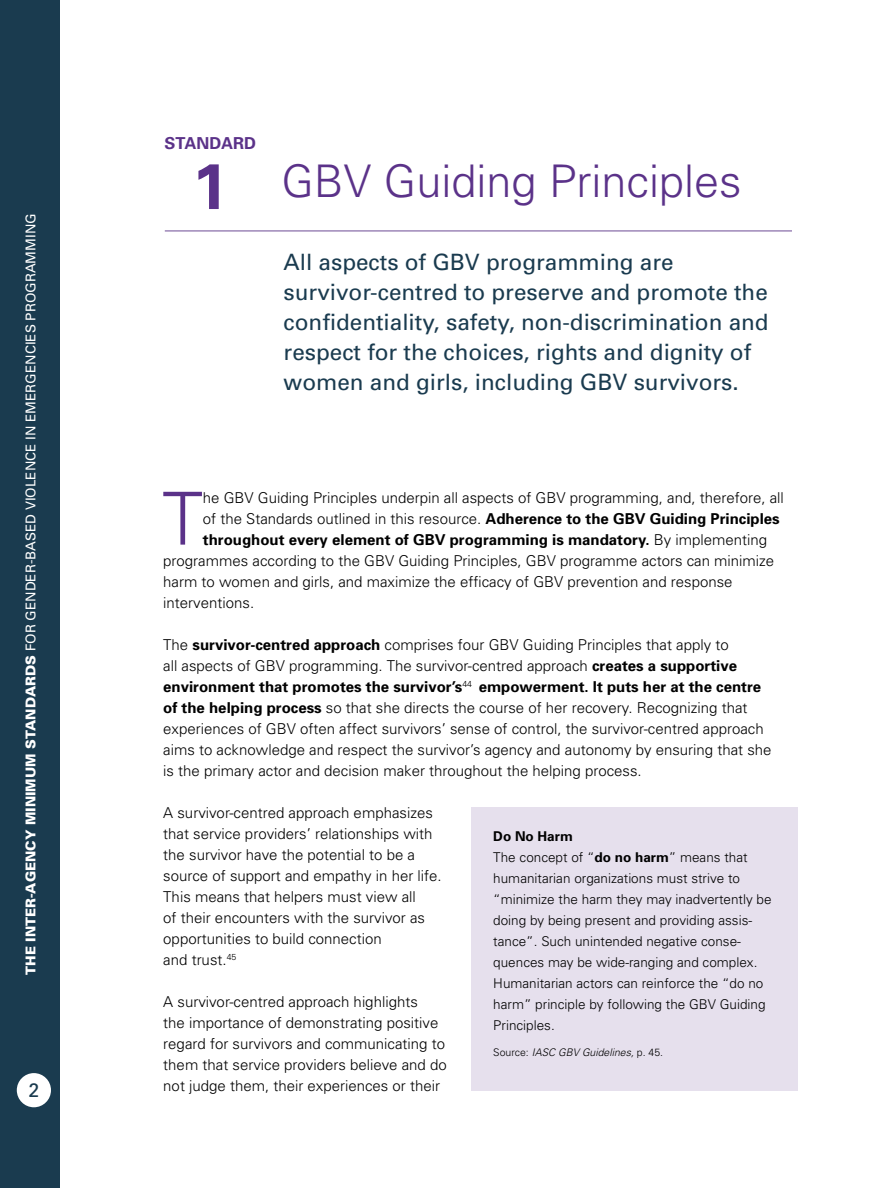
<style>
.page{position:relative;width:891px;height:1188px;background:#fff}
.page>*{position:absolute;margin:0;border:0;box-sizing:border-box;transform-origin:0 0}
.t1{font:300 73.2px "Univers";color:#5b3289}
.t2{font:700 64.5px "Univers";color:#5b3289}
.t3{font:300 45px "Univers";color:#5b3289}
.t4{font:22.5px/30px "Univers";color:#1a3b4f}
.t5{font:19.5px "Univers";color:#1a3b4f}
.t6{font:700 16.5px "Univers";color:#5b3289}
.t7{font:300 15px/21px "Univers";color:#000}
.t8{font:700 15px "Univers";color:#000}
.t9{font:300 13.5px/21px "Univers";color:#000}
.t10{font:13.5px "Univers";color:#fff}
.t11{font:italic 300 10.5px "Univers";color:#000}
.s1{font-weight:900}
.s2{font-weight:700}
.s3{font-weight:300}
.s4{font-style:normal}
</style>
<div class="page">
<div style="left:0;top:0;width:60px;height:1188px;background:#1a3b4f"></div>
<div style="left:17px;top:1073px;width:34px;height:34px;background:#fff;border-radius:50%"></div>
<hr style="left:165px;top:230px;width:627px;height:2px;background:#9d87b8">
<div style="left:471px;top:807px;width:326px;height:283px;background:#e6e0ed"></div>
<p class="t10" style="left:22px;top:975px;width:763px;rotate:-90deg"><span class="s1">THE INTER-AGENCY MINIMUM STANDARDS</span> FOR GENDER-BASED VIOLENCE IN EMERGENCIES PROGRAMMING</p>
<h3 class="t5" style="left:28px;top:1078px;width:12px">2</h3>
<p class="t6" style="left:164px;top:133px;width:93px">STANDARD</p>
<h2 class="t2" style="left:192px;top:145px;width:37px">1</h2>
<h3 class="t3" style="left:281px;top:154px;width:462px">GBV Guiding Principles</h3>
<h3 class="t4" style="left:284px;top:247px;width:487px">All aspects of GBV programming are survivor-centred to preserve and promote the confidentiality, safety, non-discrimination and respect for the choices, rights and dignity of women and girls, including GBV survivors.</h3>
<h1 class="t1" style="left:162px;top:475px;width:42px">T</h1>
<p class="t7" style="left:203px;top:486px;width:582px">he GBV Guiding Principles underpin all aspects of GBV programming, and, therefore, all</p>
<p class="t7" style="left:203px;top:507px;width:578px">of the Standards outlined in this resource. <span class="s2">Adherence to the GBV Guiding Principles</span></p>
<p class="t8" style="left:203px;top:530px;width:566px">throughout every element of GBV programming is mandatory. <span class="s3">By implementing</span></p>
<p class="t7" style="left:163px;top:549px;width:612px">programmes according to the GBV Guiding Principles, GBV programme actors can minimize</p>
<p class="t7" style="left:163px;top:570px;width:571px">harm to women and girls, and maximize the efficacy of GBV prevention and response</p>
<p class="t7" style="left:163px;top:591px;width:92px">interventions.</p>
<p class="t7" style="left:163px;top:633px;width:610px">The <span class="s2">survivor-centred approach</span> comprises four GBV Guiding Principles that apply to<br>all aspects of GBV programming. The survivor-centred approach <span class="s2">creates a supportive environment that promotes the survivor’s</span><sup>44</sup> <span class="s2">empowerment. It puts her at the centre of the helping process</span> so that she directs the course of her recovery. Recognizing that experiences of GBV often affect survivors’ sense of control, the survivor-centred approach aims to acknowledge and respect the survivor’s agency and autonomy by ensuring that she is the primary actor and decision maker throughout the helping process.</p>
<p class="t7" style="left:163px;top:801px;width:280px">A survivor-centred approach emphasizes that service providers’ relationships with the survivor have the potential to be a source of support and empathy in her life.<br>This means that helpers must view all<br>of their encounters with the survivor as opportunities to build connection<br>and trust.<sup>45</sup></p>
<p class="t7" style="left:163px;top:990px;width:285px">A survivor-centred approach highlights<br>the importance of demonstrating positive regard for survivors and communicating to them that service providers believe and do not judge them, their experiences or their</p>
<p class="t9" style="left:493px;top:825px;width:280px"><span class="s2">Do No Harm<br></span>The concept of “<span class="s2">do no harm</span>” means that humanitarian organizations must strive to “minimize the harm they may inadvertently be doing by being present and providing assis&shy;tance”. Such unintended negative conse&shy;quences may be wide-ranging and complex.<br>Humanitarian actors can reinforce the “do no harm” principle by following the GBV Guiding Principles.</p>
<p class="t11" style="left:493px;top:1046px;width:171px"><span class="s4">Source:</span> IASC GBV Guidelines, <span class="s4">p. 45.</span></p>
</div>
